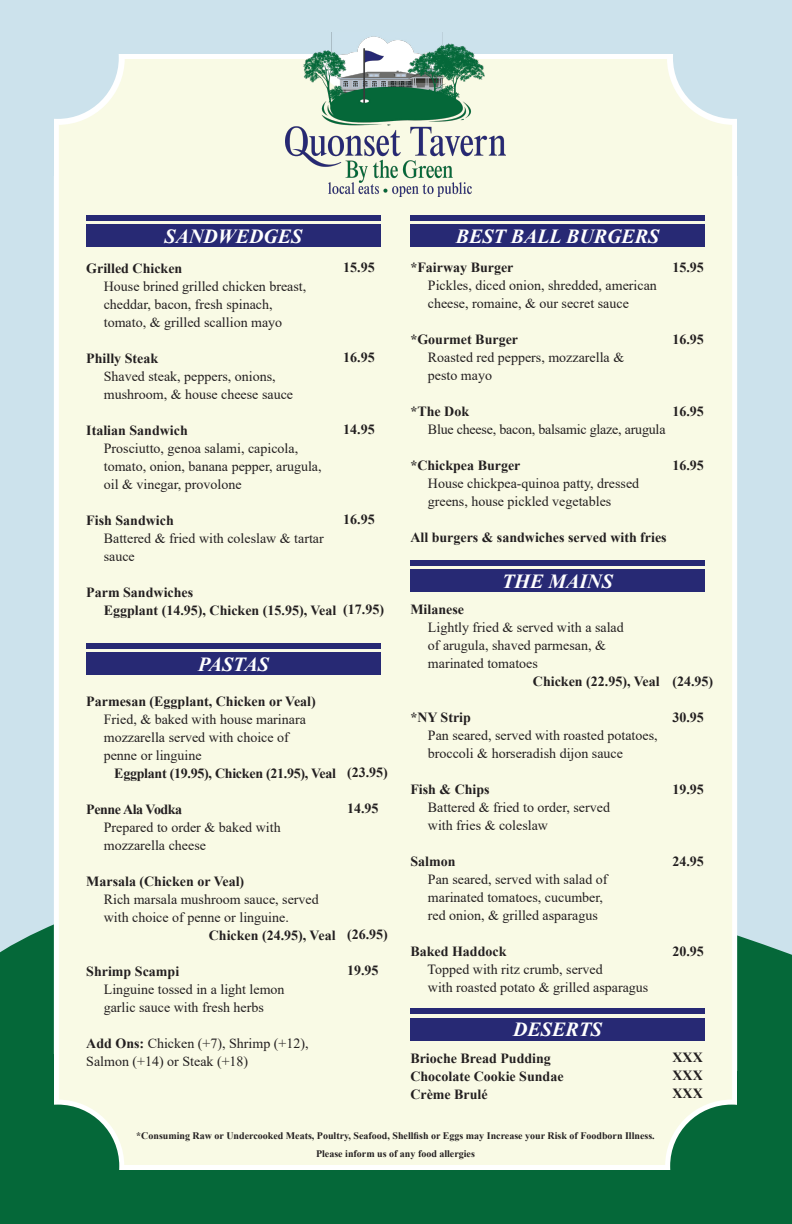
<style>
.page{position:relative;width:792px;height:1224px;background:#cce2ec}
.page>*{position:absolute;margin:0;border:0;box-sizing:border-box;transform-origin:0 0}
.t1{font:italic 700 20px "Times New Roman";color:#fff}
.t2{font:14px/18px "Times New Roman";color:#231f20}
.t3{font:700 14px/18px "Times New Roman";color:#231f20}
.t4{font:700 14px/18px "Times New Roman";letter-spacing:-.02em;color:#231f20}
.t5{font:700 14px "Times New Roman";letter-spacing:-.03em;color:#231f20}
.t6{font:700 10px/18px "Times New Roman";color:#231f20;text-align:center}
.s1{font-weight:400}
.s2{font-weight:700}
</style>
<div class="page">
<svg style="left:0;top:924px;width:792px;height:147px;background:#1e774f"></svg>
<div style="left:54px;top:54px;width:683px;height:1116px;background:#f9fae5;border:5px solid #fff"></div>
<svg style="left:54px;top:1100px;width:70px;height:70px"></svg>
<svg style="left:665px;top:1100px;width:72px;height:70px"></svg>
<div style="left:0;top:1054px;width:54px;height:170px;background:#056839"></div>
<svg style="left:54px;top:54px;width:71px;height:71px"></svg>
<svg style="left:667px;top:54px;width:70px;height:71px"></svg>
<div style="left:737px;top:1071px;width:55px;height:153px;background:#056839"></div>
<div style="left:0;top:1170px;width:792px;height:54px;background:#056839"></div>
<img style="left:286px;top:33px;width:219px;height:164px">
<div style="left:86px;top:225px;width:295px;height:22px;background:#272974"></div>
<div style="left:86px;top:215px;width:295px;height:6px;background:#272974"></div>
<div style="left:410px;top:225px;width:295px;height:22px;background:#272974"></div>
<div style="left:410px;top:215px;width:295px;height:6px;background:#272974"></div>
<div style="left:410px;top:570px;width:295px;height:22px;background:#272974"></div>
<div style="left:410px;top:560px;width:295px;height:6px;background:#272974"></div>
<div style="left:86px;top:653px;width:295px;height:22px;background:#272974"></div>
<div style="left:86px;top:643px;width:295px;height:6px;background:#272974"></div>
<div style="left:410px;top:1018px;width:295px;height:22px;background:#272974"></div>
<div style="left:410px;top:1008px;width:295px;height:6px;background:#272974"></div>
<p class="t1" style="left:165px;top:222px;width:139px">SANDWEDGES</p>
<p class="t1" style="left:456px;top:222px;width:205px">BEST BALL BURGERS</p>
<p class="t3" style="left:343px;top:258px;width:33px">15.95</p>
<p class="t3" style="left:86px;top:259px;width:98px">Grilled Chicken</p>
<p class="t2" style="left:104px;top:276px;width:204px">House brined grilled chicken breast,</p>
<p class="t2" style="left:104px;top:294px;width:180px">cheddar, bacon, fresh spinach, tomato, &amp; grilled scallion mayo</p>
<p class="t3" style="left:86px;top:349px;width:73px">Philly Steak</p>
<p class="t2" style="left:104px;top:366px;width:173px">Shaved steak, peppers, onions,</p>
<p class="t2" style="left:104px;top:384px;width:191px">mushroom, &amp; house cheese sauce</p>
<p class="t3" style="left:86px;top:421px;width:103px">Italian Sandwich</p>
<p class="t2" style="left:104px;top:438px;width:196px">Prosciutto, genoa salami, capicola,</p>
<p class="t2" style="left:104px;top:456px;width:219px">tomato, onion, banana pepper, arugula, oil &amp; vinegar, provolone</p>
<p class="t3" style="left:86px;top:511px;width:89px">Fish Sandwich</p>
<p class="t2" style="left:104px;top:528px;width:222px">Battered &amp; fried with coleslaw &amp; tartar sauce</p>
<p class="t3" style="left:86px;top:583px;width:108px">Parm Sandwiches</p>
<p class="t3" style="left:104px;top:601px;width:234px">Eggplant (14.95), Chicken (15.95), Veal</p>
<p class="t3" style="left:343px;top:348px;width:33px">16.95</p>
<p class="t3" style="left:343px;top:420px;width:33px">14.95</p>
<p class="t3" style="left:343px;top:510px;width:33px">16.95</p>
<p class="t3" style="left:343px;top:600px;width:42px">(17.95)</p>
<p class="t1" style="left:198px;top:650px;width:72px">PASTAS</p>
<p class="t3" style="left:86px;top:691px;width:231px">Parmesan (Eggplant, Chicken or Veal)</p>
<p class="t2" style="left:104px;top:709px;width:204px">Fried, &amp; baked with house marinara mozzarella served with choice of</p>
<p class="t4" style="left:114px;top:745px;width:223px;text-indent:-10px"><span class="s1">penne or linguine<br></span>Eggplant (19.95), Chicken (21.95), Veal</p>
<p class="t5" style="left:86px;top:799px;width:98px">Penne Ala Vodka</p>
<p class="t2" style="left:104px;top:817px;width:178px">Prepared to order &amp; baked with</p>
<p class="t2" style="left:104px;top:835px;width:104px">mozzarella cheese</p>
<p class="t3" style="left:86px;top:871px;width:160px">Marsala (Chicken or Veal)</p>
<p class="t2" style="left:104px;top:889px;width:217px">Rich marsala mushroom sauce, served</p>
<p class="t2" style="left:209px;top:907px;width:128px;text-indent:-105px">with choice of penne or linguine.<br><span class="s2">Chicken (24.95), Veal</span></p>
<p class="t3" style="left:86px;top:961px;width:94px">Shrimp Scampi</p>
<p class="t2" style="left:104px;top:979px;width:182px">Linguine tossed in a light lemon</p>
<p class="t2" style="left:104px;top:997px;width:162px">garlic sauce with fresh herbs</p>
<p class="t2" style="left:86px;top:1033px;width:224px"><span class="s2">Add Ons:</span> Chicken (+7), Shrimp (+12),<br>Salmon (+14) or Steak (+18)</p>
<p class="t3" style="left:347px;top:763px;width:42px">(23.95)</p>
<p class="t3" style="left:347px;top:799px;width:33px">14.95</p>
<p class="t3" style="left:347px;top:925px;width:42px">(26.95)</p>
<p class="t3" style="left:347px;top:961px;width:33px">19.95</p>
<p class="t3" style="left:410px;top:258px;width:105px">*Fairway Burger</p>
<p class="t2" style="left:428px;top:276px;width:231px">Pickles, diced onion, shredded, american</p>
<p class="t2" style="left:428px;top:294px;width:202px">cheese, romaine, &amp; our secret sauce</p>
<p class="t3" style="left:410px;top:330px;width:109px">*Gourmet Burger</p>
<p class="t2" style="left:428px;top:348px;width:198px">Roasted red peppers, mozzarella &amp; pesto mayo</p>
<p class="t3" style="left:410px;top:402px;width:60px">*The Dok</p>
<p class="t2" style="left:428px;top:420px;width:239px">Blue cheese, bacon, balsamic glaze, arugula</p>
<p class="t3" style="left:410px;top:456px;width:112px">*Chickpea Burger</p>
<p class="t2" style="left:428px;top:474px;width:213px">House chickpea-quinoa patty, dressed greens, house pickled vegetables</p>
<p class="t3" style="left:410px;top:528px;width:258px">All burgers &amp; sandwiches served with fries</p>
<p class="t3" style="left:672px;top:258px;width:33px">15.95</p>
<p class="t3" style="left:672px;top:330px;width:33px">16.95</p>
<p class="t3" style="left:672px;top:402px;width:33px">16.95</p>
<p class="t3" style="left:672px;top:456px;width:33px">16.95</p>
<p class="t1" style="left:502px;top:567px;width:112px">THE MAINS</p>
<p class="t3" style="left:410px;top:600px;width:55px">Milanese</p>
<p class="t2" style="left:428px;top:618px;width:197px">Lightly fried &amp; served with a salad</p>
<p class="t2" style="left:428px;top:636px;width:180px">of arugula, shaved parmesan, &amp;</p>
<p class="t3" style="left:533px;top:654px;width:128px;text-indent:-105px"><span class="s1">marinated tomatoes<br></span>Chicken (22.95), Veal</p>
<p class="t3" style="left:410px;top:708px;width:62px">*NY Strip</p>
<p class="t2" style="left:428px;top:726px;width:231px">Pan seared, served with roasted potatoes,</p>
<p class="t2" style="left:428px;top:744px;width:197px">broccoli &amp; horseradish dijon sauce</p>
<p class="t3" style="left:410px;top:780px;width:81px">Fish &amp; Chips</p>
<p class="t2" style="left:428px;top:798px;width:184px">Battered &amp; fried to order, served</p>
<p class="t2" style="left:428px;top:816px;width:122px">with fries &amp; coleslaw</p>
<p class="t3" style="left:410px;top:852px;width:47px">Salmon</p>
<p class="t2" style="left:428px;top:870px;width:181px">Pan seared, served with salad of</p>
<p class="t2" style="left:428px;top:888px;width:177px">marinated tomatoes, cucumber,</p>
<p class="t2" style="left:428px;top:906px;width:171px">red onion, &amp; grilled asparagus</p>
<p class="t3" style="left:410px;top:942px;width:98px">Baked Haddock</p>
<p class="t2" style="left:428px;top:960px;width:177px">Topped with ritz crumb, served</p>
<p class="t2" style="left:428px;top:978px;width:222px">with roasted potato &amp; grilled asparagus</p>
<p class="t1" style="left:513px;top:1015px;width:90px">DESERTS</p>
<p class="t3" style="left:410px;top:1049px;width:142px">Brioche Bread Pudding</p>
<p class="t3" style="left:410px;top:1067px;width:155px">Chocolate Cookie Sundae</p>
<p class="t3" style="left:410px;top:1085px;width:79px">Crème Brulé</p>
<p class="t3" style="left:672px;top:672px;width:42px">(24.95)</p>
<p class="t3" style="left:672px;top:708px;width:33px">30.95</p>
<p class="t3" style="left:672px;top:780px;width:33px">19.95</p>
<p class="t3" style="left:672px;top:852px;width:33px">24.95</p>
<p class="t3" style="left:672px;top:942px;width:33px">20.95</p>
<p class="t3" style="left:672px;top:1048px;width:32px;text-align:justify">XXX XXX XXX</p>
<p class="t6" style="left:136px;top:1126px;width:520px">*Consuming Raw or Undercooked Meats, Poultry, Seafood, Shellfish or Eggs may Increase your Risk of Foodborn Illness.<br>Please inform us of any food allergies</p>
</div>
